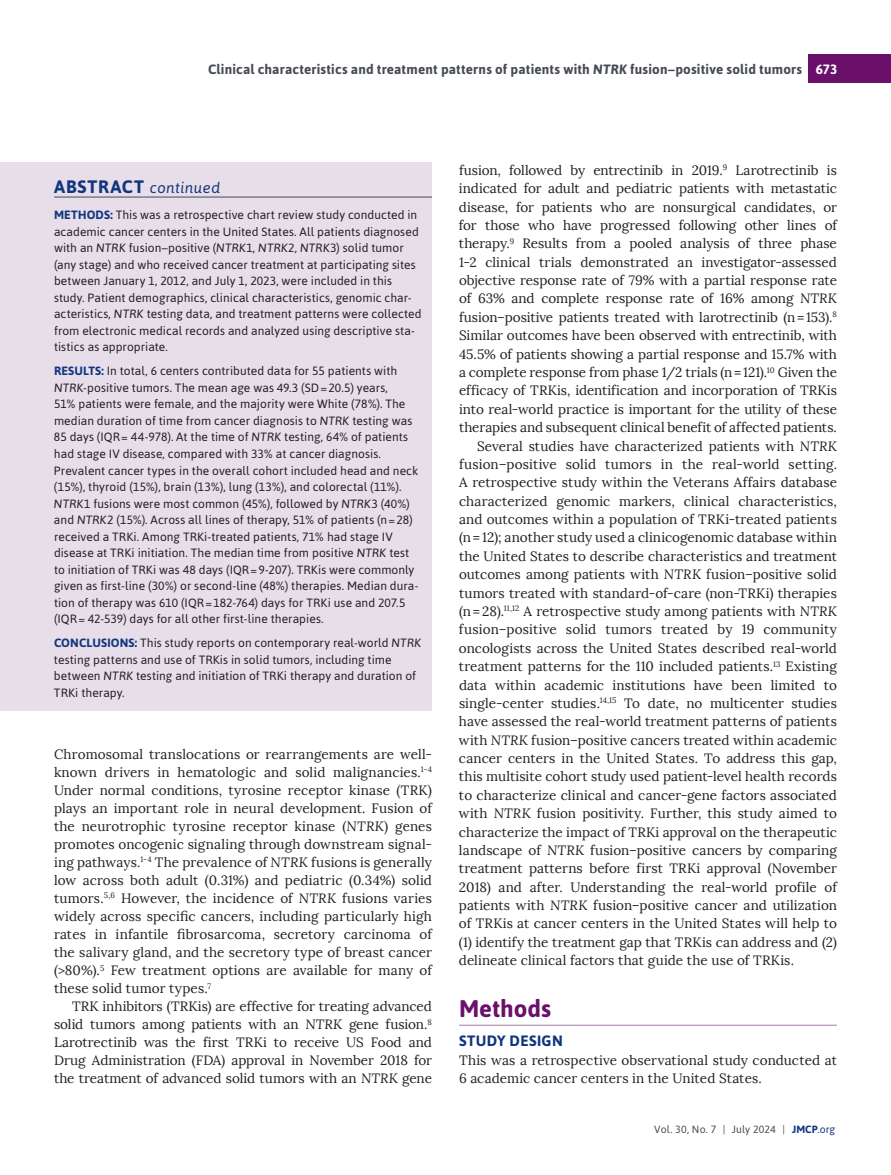
<style>
.page{position:relative;width:891px;height:1175px;background:#fff}
.page>*{position:absolute;margin:0;border:0;box-sizing:border-box;transform-origin:0 0}
.t1{font:700 24px "Asap";color:#6b106a}
.t2{font:italic 15px "Asap";letter-spacing:.03em;color:#11367e}
.t3{font:700 15px "Asap";letter-spacing:.025em;color:#11367e}
.t4{font:13.5px/18px "Lora";color:#231f20;text-align:justify}
.t5{font:700 13.5px "Asap";letter-spacing:.015em;color:#464b54}
.t6{font:12px/16.5px "Asap";color:#231f20}
.t7{font:10.5px "Asap";letter-spacing:.01em;color:#464b54}
.s1{font-style:italic}
.s2{color:#fff}
.s3{font-weight:700;font-style:normal;font-size:18px}
.s4{font-weight:700;color:#11367e}
.s5{color:#11367e}
</style>
<div class="page">
<div style="left:809px;top:54px;width:82px;height:29px;background:#6b106a"></div>
<hr style="left:459px;top:1024px;width:378px;height:1px;background:#a27ba7">
<div style="left:0;top:162px;width:432px;height:548px;background:#e7deea"></div>
<hr style="left:54px;top:197px;width:378px;height:1px;background:#464b54">
<p class="t5" style="left:208px;top:60px;width:631px">Clinical characteristics and treatment patterns of patients with <span class="s1">NTRK</span> fusion–positive solid tumors <span class="s2">673</span></p>
<p class="t2" style="left:54px;top:177px;width:167px"><span class="s3">ABSTRACT</span> continued</p>
<p class="t6" style="left:54px;top:206px;width:369px"><span class="s4">METHODS:</span> This was a retrospective chart review study conducted in academic cancer centers in the United States. All patients diagnosed with an <span class="s1">NTRK</span> fusion–positive (<span class="s1">NTRK</span>1, <span class="s1">NTRK</span>2, <span class="s1">NTRK</span>3) solid tumor (any stage) and who received cancer treatment at participating sites between January 1, 2012, and July 1, 2023, were included in this study. Patient demographics, clinical characteristics, genomic char&shy;acteristics, <span class="s1">NTRK</span> testing data, and treatment patterns were collected from electronic medical records and analyzed using descriptive sta&shy;tistics as appropriate.</p>
<p class="t6" style="left:54px;top:362px;width:366px"><span class="s4">RESULTS:</span> In total, 6 centers contributed data for 55 patients with <span class="s1">NTRK</span>-positive tumors. The mean age was 49.3 (SD=20.5) years,<br>51% patients were female, and the majority were White (78%). The median duration of time from cancer diagnosis to <span class="s1">NTRK</span> testing was 85 days (IQR= 44-978). At the time of <span class="s1">NTRK</span> testing, 64% of patients had stage IV disease, compared with 33% at cancer diagnosis.<br>Prevalent cancer types in the overall cohort included head and neck (15%), thyroid (15%), brain (13%), lung (13%), and colorectal (11%).<br><span class="s1">NTRK</span>1 fusions were most common (45%), followed by <span class="s1">NTRK</span>3 (40%) and <span class="s1">NTRK</span>2 (15%). Across all lines of therapy, 51% of patients (n=28) received a TRKi. Among TRKi-treated patients, 71% had stage IV disease at TRKi initiation. The median time from positive <span class="s1">NTRK</span> test to initiation of TRKi was 48 days (IQR=9-207). TRKis were commonly given as first-line (30%) or second-line (48%) therapies. Median dura&shy;tion of therapy was 610 (IQR=182-764) days for TRKi use and 207.5 (IQR= 42-539) days for all other first-line therapies.</p>
<p class="t6" style="left:54px;top:634px;width:369px"><span class="s4">CONCLUSIONS:</span> This study reports on contemporary real-world <span class="s1">NTRK </span>testing patterns and use of TRKis in solid tumors, including time between <span class="s1">NTRK</span> testing and initiation of TRKi therapy and duration of TRKi therapy.</p>
<p class="t4" style="left:54px;top:745px;width:380px">Chromosomal translocations or rearrangements are well&shy;known drivers in hematologic and solid malignancies.<sup>1-4<br></sup>Under normal conditions, tyrosine receptor kinase (TRK) plays an important role in neural development. Fusion of the neurotrophic tyrosine receptor kinase (<span class="s1">NTRK</span>) genes promotes oncogenic signaling through downstream signal&shy;ing pathways.<sup>1-4</sup> The prevalence of <span class="s1">NTRK</span> fusions is generally low across both adult (0.31%) and pediatric (0.34%) solid tumors.<sup>5,6</sup> However, the incidence of <span class="s1">NTRK</span> fusions varies widely across specific cancers, including particularly high rates in infantile fibrosarcoma, secretory carcinoma of the salivary gland, and the secretory type of breast cancer (&gt;80%).<sup>5</sup> Few treatment options are available for many of these solid tumor types.<sup>7</sup></p>
<p class="t4" style="left:54px;top:997px;width:380px;text-indent:18px">TRK inhibitors (TRKis) are effective for treating advanced solid tumors among patients with an <span class="s1">NTRK</span> gene fusion.<sup>8<br></sup>Larotrectinib was the first TRKi to receive US Food and Drug Administration (FDA) approval in November 2018 for the treatment of advanced solid tumors with an <span class="s1">NTRK</span> gene</p>
<p class="t4" style="left:459px;top:161px;width:379px">fusion, followed by entrectinib in 2019.<sup>9</sup> Larotrectinib is</p>
<p class="t4" style="left:459px;top:179px;width:379px">indicated for adult and pediatric patients with metastatic</p>
<p class="t4" style="left:459px;top:198px;width:380px">disease, for patients who are nonsurgical candidates, or</p>
<p class="t4" style="left:459px;top:216px;width:379px">for those who have progressed following other lines of</p>
<p class="t4" style="left:459px;top:235px;width:379px">therapy.<sup>9</sup> Results from a pooled analysis of three phase</p>
<p class="t4" style="left:459px;top:253px;width:379px">1-2 clinical trials demonstrated an investigator-assessed</p>
<p class="t4" style="left:459px;top:271px;width:380px">objective response rate of 79% with a partial response rate</p>
<p class="t4" style="left:459px;top:290px;width:379px">of 63% and complete response rate of 16% among <span class="s1">NTRK</span></p>
<p class="t4" style="left:459px;top:308px;width:379px">fusion–positive patients treated with larotrectinib (n=153).<sup>8</sup></p>
<p class="t4" style="left:459px;top:326px;width:379px">Similar outcomes have been observed with entrectinib, with</p>
<p class="t4" style="left:459px;top:345px;width:379px">45.5% of patients showing a partial response and 15.7% with</p>
<p class="t4" style="left:459px;top:363px;width:380px">a complete response from phase 1/2 trials (n=121).<sup>10</sup> Given the</p>
<p class="t4" style="left:459px;top:382px;width:379px">efficacy of TRKis, identification and incorporation of TRKis</p>
<p class="t4" style="left:459px;top:400px;width:380px">into real-world practice is important for the utility of these</p>
<p class="t4" style="left:459px;top:418px;width:379px">therapies and subsequent clinical benefit of affected patients.</p>
<p class="t4" style="left:477px;top:437px;width:361px">Several studies have characterized patients with <span class="s1">NTRK</span></p>
<p class="t4" style="left:459px;top:455px;width:379px">fusion–positive solid tumors in the real-world setting.</p>
<p class="t4" style="left:459px;top:473px;width:380px">A retrospective study within the Veterans Affairs database</p>
<p class="t4" style="left:459px;top:492px;width:379px">characterized genomic markers, clinical characteristics,</p>
<p class="t4" style="left:459px;top:510px;width:380px">and outcomes within a population of TRKi-treated patients</p>
<p class="t4" style="left:459px;top:529px;width:379px">(n=12); another study used a clinicogenomic database within</p>
<p class="t4" style="left:459px;top:547px;width:379px">the United States to describe characteristics and treatment</p>
<p class="t4" style="left:459px;top:565px;width:379px">outcomes among patients with <span class="s1">NTRK</span> fusion–positive solid</p>
<p class="t4" style="left:459px;top:584px;width:379px">tumors treated with standard-of-care (non-TRKi) therapies</p>
<p class="t4" style="left:459px;top:602px;width:379px">(n=28).<sup>11,12</sup> A retrospective study among patients with <span class="s1">NTRK</span></p>
<p class="t4" style="left:459px;top:620px;width:380px">fusion–positive solid tumors treated by 19 community</p>
<p class="t4" style="left:459px;top:639px;width:379px">oncologists across the United States described real-world</p>
<p class="t4" style="left:459px;top:657px;width:379px">treatment patterns for the 110 included patients.<sup>13</sup> Existing</p>
<p class="t4" style="left:459px;top:676px;width:379px">data within academic institutions have been limited to</p>
<p class="t4" style="left:459px;top:694px;width:379px">single-center studies.<sup>14,15</sup> To date, no multicenter studies</p>
<p class="t4" style="left:459px;top:712px;width:379px">have assessed the real-world treatment patterns of patients</p>
<p class="t4" style="left:459px;top:731px;width:379px">with <span class="s1">NTRK</span> fusion–positive cancers treated within academic</p>
<p class="t4" style="left:459px;top:749px;width:380px">cancer centers in the United States. To address this gap,</p>
<p class="t4" style="left:459px;top:767px;width:379px">this multisite cohort study used patient-level health records</p>
<p class="t4" style="left:459px;top:786px;width:379px">to characterize clinical and cancer-gene factors associated</p>
<p class="t4" style="left:459px;top:804px;width:379px">with <span class="s1">NTRK</span> fusion positivity. Further, this study aimed to</p>
<p class="t4" style="left:459px;top:823px;width:379px">characterize the impact of TRKi approval on the therapeutic</p>
<p class="t4" style="left:459px;top:841px;width:380px">landscape of <span class="s1">NTRK</span> fusion–positive cancers by comparing</p>
<p class="t4" style="left:459px;top:859px;width:380px">treatment patterns before first TRKi approval (November</p>
<p class="t4" style="left:459px;top:878px;width:379px">2018) and after. Understanding the real-world profile of</p>
<p class="t4" style="left:459px;top:896px;width:380px">patients with <span class="s1">NTRK</span> fusion–positive cancer and utilization</p>
<p class="t4" style="left:459px;top:914px;width:380px">of TRKis at cancer centers in the United States will help to</p>
<p class="t4" style="left:459px;top:933px;width:380px">(1) identify the treatment gap that TRKis can address and (2)</p>
<p class="t4" style="left:459px;top:951px;width:337px">delineate clinical factors that guide the use of TRKis.</p>
<h1 class="t1" style="left:459px;top:992px;width:93px">Methods</h1>
<p class="t3" style="left:459px;top:1031px;width:105px">STUDY DESIGN</p>
<p class="t4" style="left:459px;top:1050px;width:379px">This was a retrospective observational study conducted at<br>6 academic cancer centers in the United States.</p>
<p class="t7" style="left:654px;top:1122px;width:182px">Vol. 30, No. 7 | July 2024 | <span class="s4">JMCP</span><span class="s5">.org</span></p>
</div>
